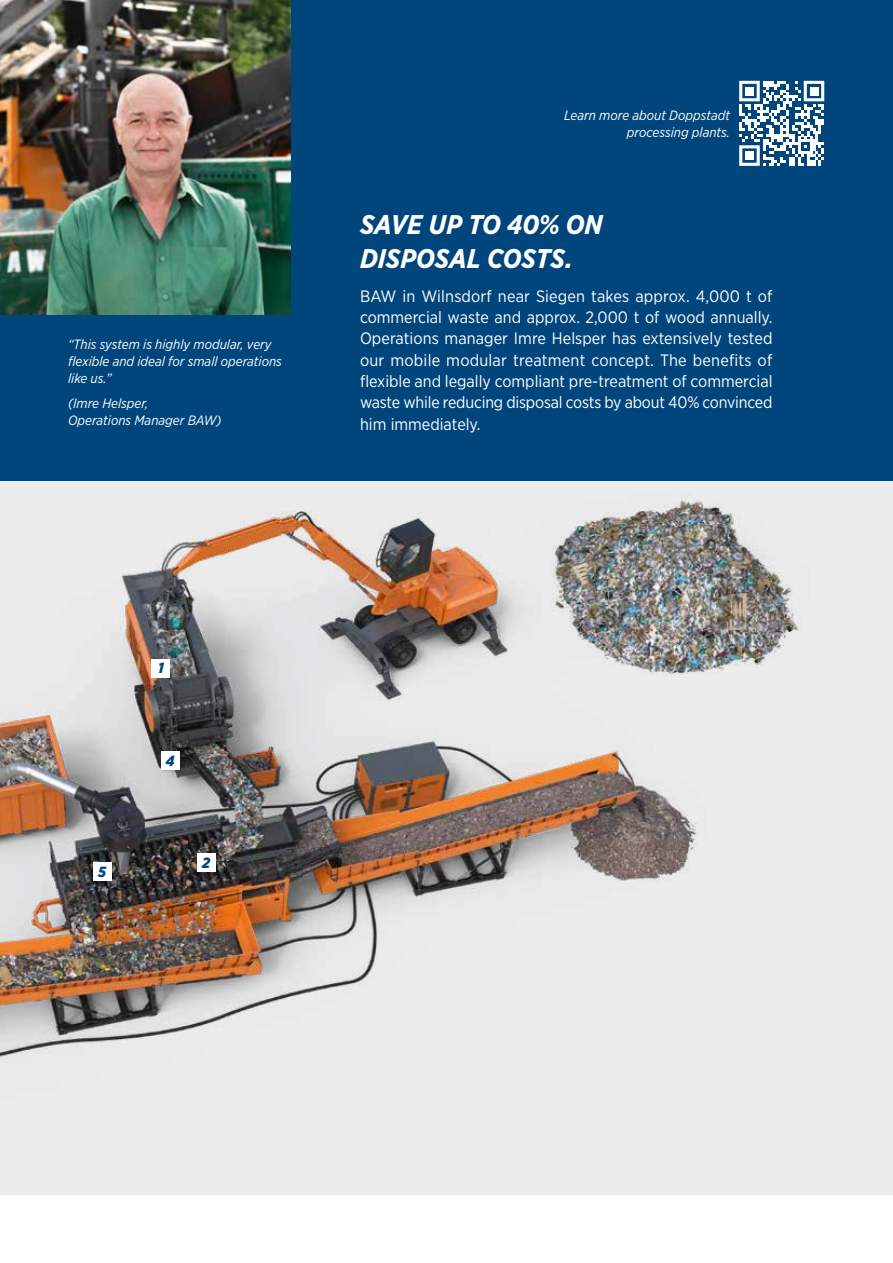
<style>
.page{position:relative;width:893px;height:1263px;background:#fff}
.page>*{position:absolute;margin:0;border:0;box-sizing:border-box;transform-origin:0 0}
.t1{font:italic 700 27px/34px "Gotham Narrow";letter-spacing:-.005em;color:#fff}
.t2{font:16.5px/21.3px "Gotham Narrow";letter-spacing:-.01em;color:#fff;text-align:justify}
.t3{font:italic 900 14.7px "Gotham Narrow";color:#00467c}
.t4{font:italic 13.5px/17px "Gotham Narrow";color:#fff}
</style>
<div class="page">
<div style="left:0;top:480px;width:893px;height:715px;background:#ececed"></div>
<img style="left:0;top:480px;width:809px;height:577px">
<div style="left:0;top:0;width:893px;height:480px;background:#00467c"></div>
<svg style="left:739px;top:81px;width:85px;height:85px"></svg>
<div style="left:745px;top:87px;width:9px;height:8px;background:#fff"></div>
<div style="left:810px;top:87px;width:8px;height:8px;background:#fff"></div>
<div style="left:745px;top:151px;width:9px;height:9px;background:#fff"></div>
<img style="left:0;top:0;width:290px;height:315px">
<div style="left:152px;top:659px;width:18px;height:18px;background:#fff"></div>
<div style="left:161px;top:751px;width:18px;height:19px;background:#fff"></div>
<div style="left:197px;top:853px;width:18px;height:19px;background:#fff"></div>
<div style="left:93px;top:863px;width:18px;height:18px;background:#fff"></div>
<p class="t4" style="left:68px;top:335px;width:215px">“This system is highly modular, very flexible and ideal for small operations like us.”</p>
<p class="t4" style="left:68px;top:395px;width:155px">(Imre Helsper,<br>Operations Manager BAW)</p>
<p class="t4" style="left:564px;top:107px;width:167px;text-align:right">Learn more about Doppstadt processing plants.</p>
<h1 class="t1" style="left:360px;top:207px;width:244px">SAVE UP TO 40% ON<br>DISPOSAL COSTS.</h1>
<p class="t2" style="left:360px;top:285px;width:414px">BAW in Wilnsdorf near Siegen takes approx. 4,000 t of commercial waste and approx. 2,000 t of wood annually.<br>Operations manager Imre Helsper has extensively tested our mobile modular treatment concept. The benefits of flexible and legally compliant pre-treatment of commercial waste while reducing disposal costs by about 40% convinced him immediately.</p>
<p class="t3" style="left:98px;top:862px;width:9px">5</p>
<p class="t3" style="left:158px;top:659px;width:7px">1</p>
<p class="t3" style="left:166px;top:751px;width:10px">4</p>
<p class="t3" style="left:202px;top:853px;width:10px">2</p>
</div>
